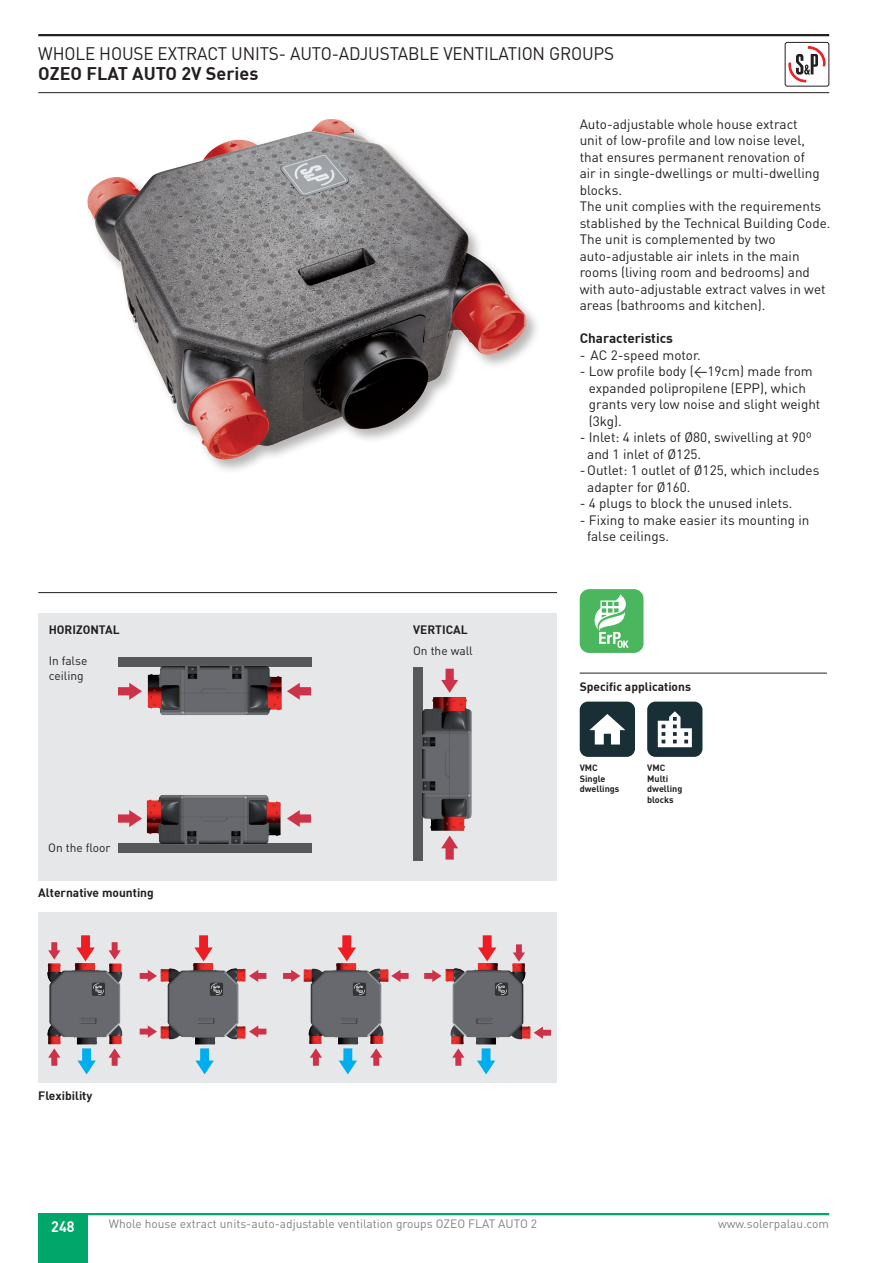
<style>
.page{position:relative;width:893px;height:1263px;background:#fff}
.page>*{position:absolute;margin:0;border:0;box-sizing:border-box;transform-origin:0 0}
.t1{font:18px "DIN";letter-spacing:-.01em;color:#231f20;scale:.95 1}
.t2{font:700 18px "DIN";color:#231f20}
.t3{font:700 15px "DIN";color:#fff;scale:.95 1}
.Text_Introducció{font:13.5px/16.5px "DIN";color:#231f20}
.Text_Introducció-2{font:700 13.5px "DIN";color:#231f20}
.t4{font:12px "DIN";color:#808285}
.atributs_-_títol{font:700 12px "DIN";color:#231f20}
.atributs_-_texte{font:12px "DIN";color:#231f20}
.pictos_-_Aplicacione{font:700 9px "DIN";color:#231f20}
</style>
<div class="page">
<hr style="left:38px;top:1213px;width:791px;height:2px;background:#00a66a">
<div style="left:38px;top:1214px;width:49px;height:49px;background:#00a66a"></div>
<hr style="left:38px;top:34px;width:791px;height:2px;background:#231f20">
<hr style="left:38px;top:92px;width:791px;height:1px;background:#231f20">
<svg style="left:788px;top:47px;width:38px;height:36px"></svg>
<div style="left:785px;top:42px;width:44px;height:44px;border:1px solid #231f20;border-radius:2px"></div>
<hr style="left:38px;top:592px;width:519px;height:1px;background:#231f20">
<div style="left:38px;top:613px;width:519px;height:268px;background:#e6e7e9"></div>
<svg style="left:118px;top:810px;width:24px;height:17px"></svg>
<svg style="left:287px;top:810px;width:24px;height:17px"></svg>
<div style="left:118px;top:843px;width:193px;height:10px;background:#57585a"></div>
<img style="left:147px;top:795px;width:134px;height:49px">
<svg style="left:287px;top:683px;width:24px;height:17px"></svg>
<svg style="left:118px;top:683px;width:24px;height:17px"></svg>
<div style="left:118px;top:657px;width:193px;height:9px;background:#57585a"></div>
<img style="left:148px;top:666px;width:134px;height:49px">
<svg style="left:441px;top:669px;width:17px;height:24px"></svg>
<svg style="left:441px;top:835px;width:17px;height:24px"></svg>
<div style="left:413px;top:668px;width:10px;height:193px;background:#57585a"></div>
<img style="left:422px;top:697px;width:50px;height:134px">
<img style="left:87px;top:119px;width:440px;height:341px">
<hr style="left:580px;top:673px;width:247px;height:1px;background:#231f20">
<div style="left:580px;top:702px;width:55px;height:55px;background:#192f36;border-radius:8px"></div>
<svg style="left:589px;top:714px;width:36px;height:30px"></svg>
<div style="left:647px;top:702px;width:55px;height:55px;background:#192f36;border-radius:8px"></div>
<svg style="left:658px;top:711px;width:34px;height:36px"></svg>
<div style="left:580px;top:589px;width:63px;height:64px;background:#4ab65d;border-radius:9px"></div>
<svg style="left:594px;top:594px;width:35px;height:54px"></svg>
<div style="left:38px;top:913px;width:519px;height:170px;background:#e6e7e9"></div>
<img style="left:47px;top:963px;width:50px;height:81px">
<svg style="left:77px;top:1048px;width:19px;height:26px"></svg>
<svg style="left:339px;top:1048px;width:18px;height:26px"></svg>
<svg style="left:195px;top:1048px;width:19px;height:26px"></svg>
<svg style="left:477px;top:1048px;width:18px;height:26px"></svg>
<svg style="left:108px;top:942px;width:13px;height:17px"></svg>
<svg style="left:48px;top:942px;width:12px;height:17px"></svg>
<svg style="left:48px;top:1048px;width:12px;height:18px"></svg>
<svg style="left:108px;top:1048px;width:13px;height:18px"></svg>
<img style="left:160px;top:963px;width:64px;height:81px">
<svg style="left:249px;top:1025px;width:17px;height:13px"></svg>
<svg style="left:249px;top:970px;width:17px;height:12px"></svg>
<svg style="left:140px;top:970px;width:17px;height:12px"></svg>
<svg style="left:140px;top:1025px;width:17px;height:13px"></svg>
<img style="left:446px;top:963px;width:67px;height:81px">
<svg style="left:452px;top:1048px;width:12px;height:18px"></svg>
<svg style="left:513px;top:944px;width:12px;height:18px"></svg>
<svg style="left:534px;top:1026px;width:17px;height:13px"></svg>
<svg style="left:424px;top:970px;width:18px;height:12px"></svg>
<img style="left:304px;top:963px;width:62px;height:81px">
<svg style="left:283px;top:970px;width:17px;height:12px"></svg>
<svg style="left:391px;top:970px;width:18px;height:12px"></svg>
<svg style="left:310px;top:1048px;width:12px;height:18px"></svg>
<svg style="left:370px;top:1048px;width:12px;height:18px"></svg>
<svg style="left:76px;top:935px;width:19px;height:26px"></svg>
<svg style="left:338px;top:935px;width:18px;height:26px"></svg>
<svg style="left:194px;top:935px;width:19px;height:26px"></svg>
<svg style="left:478px;top:935px;width:18px;height:26px"></svg>
<h1 class="t1" style="left:38px;top:42px;width:608px">WHOLE HOUSE EXTRACT UNITS- AUTO-ADJUSTABLE VENTILATION GROUPS</h1>
<h1 class="t2" style="left:38px;top:61px;width:222px">OZEO FLAT AUTO 2V Series</h1>
<p class="atributs_-_títol" style="left:49px;top:622px;width:72px">HORIZONTAL</p>
<p class="atributs_-_títol" style="left:413px;top:622px;width:56px">VERTICAL</p>
<p class="atributs_-_texte" style="left:49px;top:654px;width:40px">In false</p>
<p class="atributs_-_texte" style="left:49px;top:669px;width:36px">ceiling</p>
<p class="atributs_-_texte" style="left:48px;top:840px;width:64px">On the floor</p>
<p class="atributs_-_títol" style="left:38px;top:884px;width:117px">Alternative mounting</p>
<p class="atributs_-_títol" style="left:38px;top:1087px;width:56px">Flexibility</p>
<p class="atributs_-_texte" style="left:413px;top:643px;width:61px">On the wall</p>
<p class="Text_Introducció" style="left:580px;top:115px;width:242px">Auto-adjustable whole house extract unit of low-profile and low noise level, that ensures permanent renovation of air in single-dwellings or multi-dwelling blocks.</p>
<p class="Text_Introducció" style="left:580px;top:198px;width:252px">The unit complies with the requirements stablished by the Technical Building Code.</p>
<p class="Text_Introducció" style="left:580px;top:231px;width:197px">The unit is complemented by two</p>
<p class="Text_Introducció" style="left:580px;top:247px;width:247px">auto-adjustable air inlets in the main rooms (living room and bedrooms) and with auto-adjustable extract valves in wet areas (bathrooms and kitchen).</p>
<p class="Text_Introducció-2" style="left:580px;top:329px;width:95px">Characteristics</p>
<p class="Text_Introducció" style="left:580px;top:346px;width:123px">- AC 2-speed motor.</p>
<p class="Text_Introducció" style="left:589px;top:363px;width:233px;text-indent:-9px">- Low profile body (&lt;19cm) made from expanded polipropilene (EPP), which grants very low noise and slight weight (3kg).</p>
<p class="Text_Introducció" style="left:587px;top:429px;width:226px;text-indent:-8px">- Inlet: 4 inlets of Ø80, swivelling at 90º and 1 inlet of Ø125.</p>
<p class="Text_Introducció" style="left:587px;top:462px;width:234px;text-indent:-8px">-Outlet: 1 outlet of Ø125, which includes adapter for Ø160.</p>
<p class="Text_Introducció" style="left:580px;top:495px;width:214px">- 4 plugs to block the unused inlets.</p>
<p class="Text_Introducció" style="left:587px;top:511px;width:224px;text-indent:-8px">- Fixing to make easier its mounting in false ceilings.</p>
<p class="atributs_-_títol" style="left:580px;top:678px;width:113px">Specific applications</p>
<p class="pictos_-_Aplicacione" style="left:580px;top:762px;width:20px">VMC</p>
<p class="pictos_-_Aplicacione" style="left:580px;top:772px;width:27px">Single</p>
<p class="pictos_-_Aplicacione" style="left:580px;top:783px;width:41px">dwellings</p>
<p class="pictos_-_Aplicacione" style="left:647px;top:762px;width:20px">VMC</p>
<p class="pictos_-_Aplicacione" style="left:647px;top:772px;width:23px">Multi</p>
<p class="pictos_-_Aplicacione" style="left:647px;top:783px;width:37px">dwelling</p>
<p class="pictos_-_Aplicacione" style="left:647px;top:793px;width:28px">blocks</p>
<p class="t4" style="left:109px;top:1216px;width:430px">Whole house extract units-auto-adjustable ventilation groups OZEO FLAT AUTO 2</p>
<p class="t3" style="left:51px;top:1216px;width:26px">248</p>
<p class="t4" style="left:718px;top:1216px;width:112px">www.solerpalau.com</p>
</div>
